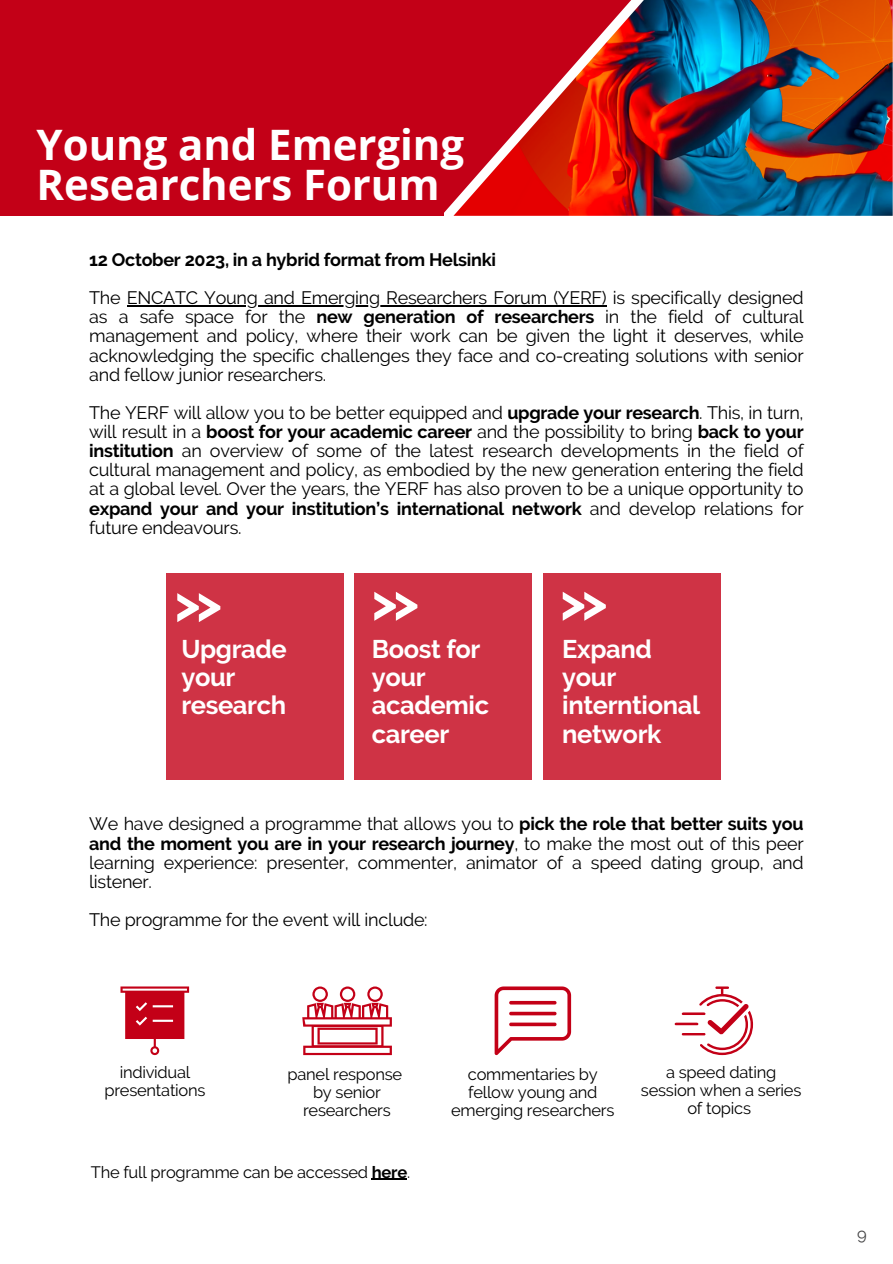
<style>
.page{position:relative;width:893px;height:1264px;background:#fff}
.page>*{position:absolute;margin:0;border:0;box-sizing:border-box;transform-origin:0 0}
.t1{font:700 51px "Raleway";color:#fff}
.t2{font:700 42px/40.5px "Open Sans";color:#fff}
.t3{font:700 25.5px/28.2px "Raleway";letter-spacing:-.015em;color:#fff}
.t4{font:18px/19px "Raleway";letter-spacing:-.015em;color:#000;text-align:justify}
.t5{font:700 18px "Raleway";letter-spacing:-.015em;color:#000}
.t6{font:16.5px/18px "Raleway";letter-spacing:-.015em;color:#000;text-align:center}
.t7{font:16.5px "Raleway";color:#434344}
.s1{font-weight:700}
</style>
<div class="page">
<img style="left:702px;top:0;width:190px;height:216px">
<svg style="left:443px;top:0;width:259px;height:216px"></svg>
<div style="left:0;top:0;width:443px;height:216px;background:#c30017"></div>
<div style="left:166px;top:573px;width:178px;height:206px;background:#cf3345"></div>
<div style="left:354px;top:573px;width:178px;height:206px;background:#cf3345"></div>
<div style="left:543px;top:573px;width:177px;height:206px;background:#cf3345"></div>
<svg style="left:120px;top:986px;width:69px;height:69px"></svg>
<svg style="left:302px;top:986px;width:90px;height:69px"></svg>
<svg style="left:494px;top:986px;width:77px;height:69px"></svg>
<svg style="left:674px;top:986px;width:79px;height:69px"></svg>
<hr style="left:127px;top:305px;width:479px;height:1px;background:#000">
<hr style="left:372px;top:1178px;width:35px;height:1px;background:#000">
<p class="t2" style="left:37px;top:123px;width:429px">Young and Emerging<br>Researchers Forum</p>
<p class="t5" style="left:89px;top:249px;width:408px">12 October 2023, in a hybrid format from Helsinki</p>
<p class="t4" style="left:89px;top:288px;width:715px">The ENCATC Young and Emerging Researchers Forum (YERF) is specifically designed as a safe space for the <span class="s1">new generation of researchers</span> in the field of cultural management and policy, where their work can be given the light it deserves, while acknowledging the specific challenges they face and co-creating solutions with senior and fellow junior researchers.</p>
<p class="t4" style="left:89px;top:403px;width:715px">The YERF will allow you to be better equipped and <span class="s1">upgrade your research</span>. This, in turn, will result in a <span class="s1">boost for your academic career</span> and the possibility to bring <span class="s1">back to your institution</span> an overview of some of the latest research developments in the field of cultural management and policy, as embodied by the new generation entering the field at a global level. Over the years, the YERF has also proven to be a unique opportunity to <span class="s1">expand your and your institution’s international network</span> and develop relations for future endeavours.</p>
<p class="t1" style="left:174px;top:573px;width:49px">&gt;&gt;</p>
<p class="t1" style="left:371px;top:571px;width:49px">&gt;&gt;</p>
<p class="t1" style="left:559px;top:571px;width:49px">&gt;&gt;</p>
<p class="t3" style="left:181px;top:635px;width:107px">Upgrade your research</p>
<p class="t3" style="left:372px;top:635px;width:119px">Boost for your academic career</p>
<p class="t3" style="left:562px;top:635px;width:139px">Expand your interntional network</p>
<p class="t4" style="left:89px;top:814px;width:715px">We have designed a programme that allows you to <span class="s1">pick the role that better suits you and the moment you are in your research journey</span>, to make the most out of this peer learning experience: presenter, commenter, animator of a speed dating group, and listener.</p>
<p class="t4" style="left:89px;top:910px;width:340px">The programme for the event will include:</p>
<p class="t6" style="left:104px;top:1063px;width:102px">individual presentations</p>
<p class="t6" style="left:287px;top:1065px;width:116px">panel response</p>
<p class="t6" style="left:303px;top:1083px;width:89px">by senior researchers</p>
<p class="t6" style="left:91px;top:1162px;width:321px">The full programme can be accessed <span class="s1">here</span>.</p>
<p class="t6" style="left:451px;top:1065px;width:165px">commentaries by fellow young and emerging researchers</p>
<p class="t6" style="left:641px;top:1063px;width:162px">a speed dating session when a series of topics</p>
<p class="t7" style="left:857px;top:1224px;width:11px">9</p>
</div>
